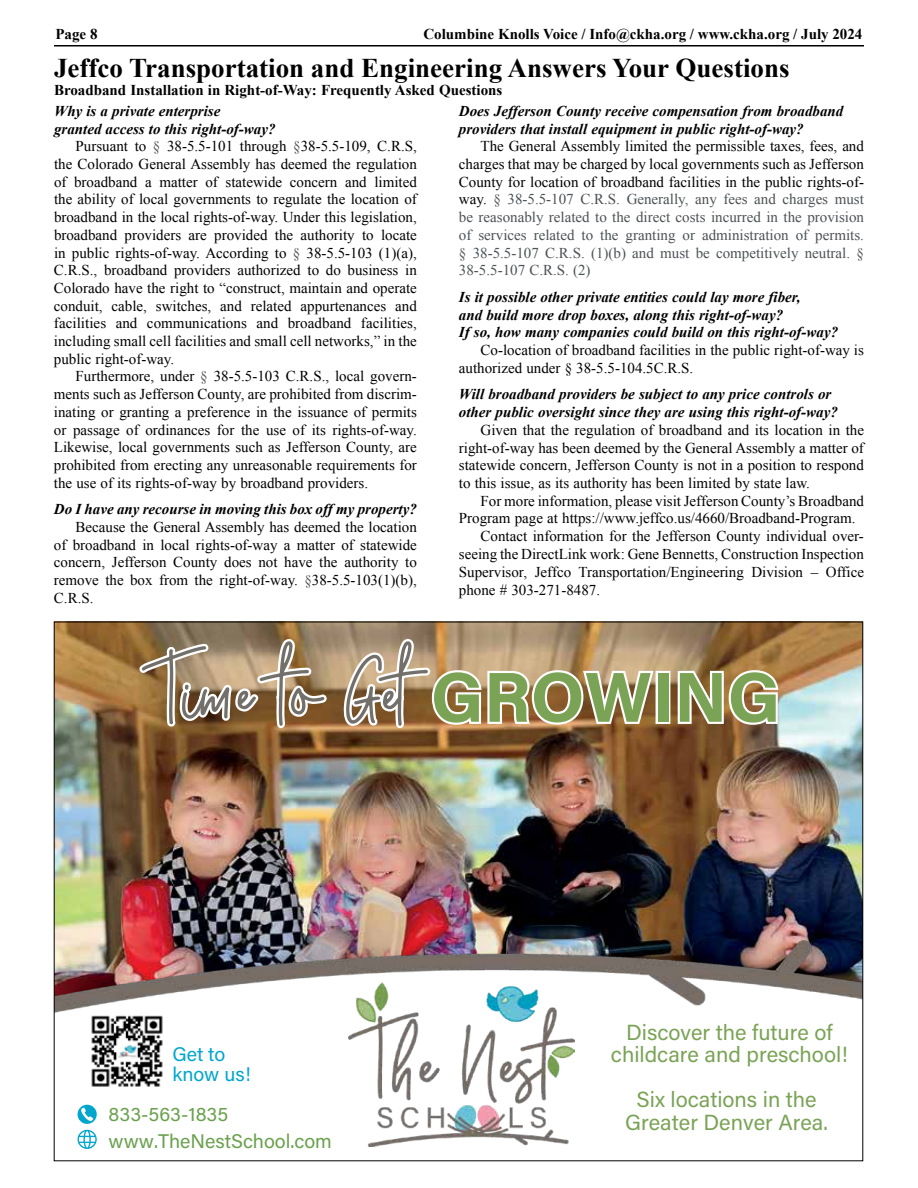
<style>
.page{position:relative;width:918px;height:1188px;background:#fff}
.page>*{position:absolute;margin:0;border:0;box-sizing:border-box;transform-origin:0 0}
.t1{font:105.6px "Stone Soul";color:#73706b}
.t2{font:700 27px "Times New Roman";color:#000}
.t3{font:21.9px/22.5px "Acumin Pro";color:#7aa355;text-align:center}
.t4{font:19.65px/27.3px "Acumin Pro";color:#69a14d}
.t5{font:19.65px/20.2px "Acumin Pro";color:#00a6ce}
.t6{font:15px/17.7px "Times New Roman";color:#000;text-align:justify}
.t7{font:italic 700 15px/17.7px "Times New Roman";color:#000}
.t8{font:15px/17.7px "Times New Roman";color:#4d5155;text-align:justify}
.t9{font:700 15px "Times New Roman";color:#000}
.s1{color:#4d5155}
.s2{color:#000}
.s3{font-family:"Acumin Pro";font-weight:700;font-size:70.65px;color:#7aa355}
</style>
<div class="page">
<hr style="left:54px;top:45px;width:810px;height:1px;background:#000">
<img style="left:56px;top:624px;width:805px;height:317px">
<img style="left:56px;top:941px;width:805px;height:72px">
<img style="left:348px;top:983px;width:226px;height:163px">
<svg style="left:78px;top:1105px;width:19px;height:19px"></svg>
<svg style="left:78px;top:1130px;width:19px;height:19px"></svg>
<img style="left:87px;top:1012px;width:79px;height:75px">
<img style="left:140px;top:624px;width:293px;height:187px">
<img style="left:429px;top:642px;width:352px;height:149px">
<p class="t9" style="left:56px;top:23px;width:44px">Page 8</p>
<p class="t9" style="left:423px;top:23px;width:441px">Columbine Knolls Voice / Info@ckha.org / www.ckha.org / July 2024</p>
<h2 class="t2" style="left:54px;top:49px;width:737px">Jeffco Transportation and Engineering Answers Your Questions</h2>
<p class="t9" style="left:54px;top:79px;width:450px">Broadband Installation in Right-of-Way: Frequently Asked Questions</p>
<p class="t7" style="left:54px;top:102px;width:168px">Why is a private enterprise</p>
<p class="t7" style="left:54px;top:119px;width:223px">granted access to this right-of-way?</p>
<p class="t6" style="left:76px;top:137px;width:343px">Pursuant to <span class="s1">§</span> 38-5.5-101 through <span class="s1">§</span>38-5.5-109, C.R.S,</p>
<p class="t6" style="left:54px;top:155px;width:364px">the Colorado General Assembly has deemed the regulation</p>
<p class="t6" style="left:54px;top:173px;width:364px">of broadband a matter of statewide concern and limited</p>
<p class="t6" style="left:54px;top:190px;width:364px">the ability of local governments to regulate the location of</p>
<p class="t6" style="left:54px;top:208px;width:364px">broadband in the local rights-of-way. Under this legislation,</p>
<p class="t6" style="left:54px;top:226px;width:364px">broadband providers are provided the authority to locate</p>
<p class="t6" style="left:54px;top:243px;width:364px">in public rights-of-way. According to <span class="s1">§</span> 38-5.5-103 (1)(a),</p>
<p class="t6" style="left:54px;top:261px;width:364px">C.R.S., broadband providers authorized to do business in</p>
<p class="t6" style="left:54px;top:279px;width:364px">Colorado have the right to “construct, maintain and operate</p>
<p class="t6" style="left:54px;top:297px;width:364px">conduit, cable, switches, and related appurtenances and</p>
<p class="t6" style="left:54px;top:314px;width:364px">facilities and communications and broadband facilities,</p>
<p class="t6" style="left:54px;top:332px;width:364px">including small cell facilities and small cell networks,” in the</p>
<p class="t6" style="left:54px;top:350px;width:122px">public right-of-way.</p>
<p class="t6" style="left:76px;top:367px;width:343px">Furthermore, under <span class="s1">§</span> 38-5.5-103 C.R.S., local govern-</p>
<p class="t6" style="left:54px;top:385px;width:364px">ments such as Jefferson County, are prohibited from discrim-</p>
<p class="t6" style="left:54px;top:403px;width:364px">inating or granting a preference in the issuance of permits</p>
<p class="t6" style="left:54px;top:420px;width:364px">or passage of ordinances for the use of its rights-of-way.</p>
<p class="t6" style="left:54px;top:438px;width:364px">Likewise, local governments such as Jefferson County, are</p>
<p class="t6" style="left:54px;top:456px;width:364px">prohibited from erecting any unreasonable requirements for</p>
<p class="t6" style="left:54px;top:474px;width:316px">the use of its rights-of-way by broadband providers.</p>
<p class="t7" style="left:54px;top:500px;width:364px">Do I have any recourse in moving this box off my property?</p>
<p class="t6" style="left:54px;top:518px;width:364px;text-indent:22px">Because the General Assembly has deemed the location of broadband in local rights-of-way a matter of statewide concern, Jefferson County does not have the authority to remove the box from the right-of-way. <span class="s1">§</span>38-5.5-103(1)(b), C.R.S.</p>
<p class="t7" style="left:459px;top:102px;width:386px">Does Jefferson County receive compensation from broadband providers that install equipment in public right-of-way?</p>
<p class="t8" style="left:459px;top:137px;width:407px;text-indent:22px"><span class="s2">The General Assembly limited the permissible taxes, fees, and charges that may be charged by local governments such as Jefferson County for location of broadband facilities in the public rights-of&shy;way.</span> § 38-5.5-107 C.R.S. Generally, any fees and charges must be reasonably related to the direct costs incurred in the provision of services related to the granting or administration of permits. § 38-5.5-107 C.R.S. (1)(b) and must be competitively neutral. § 38-5.5-107 C.R.S. (2)</p>
<p class="t7" style="left:459px;top:288px;width:381px">Is it possible other private entities could lay more fiber,<br>and build more drop boxes, along this right-of-way?<br>If so, how many companies could build on this right-of-way?</p>
<p class="t6" style="left:459px;top:341px;width:407px;text-indent:22px">Co-location of broadband facilities in the public right-of-way is authorized under § 38-5.5-104.5C.R.S.</p>
<p class="t7" style="left:459px;top:385px;width:380px">Will broadband providers be subject to any price controls or other public oversight since they are using this right-of-way?</p>
<p class="t6" style="left:459px;top:421px;width:407px;text-indent:22px">Given that the regulation of broadband and its location in the right-of-way has been deemed by the General Assembly a matter of statewide concern, Jefferson County is not in a position to respond to this issue, as its authority has been limited by state law.</p>
<p class="t6" style="left:481px;top:492px;width:385px">For more information, please visit Jefferson County’s Broadband</p>
<p class="t6" style="left:459px;top:509px;width:398px">Program page at https://www.jeffco.us/4660/Broadband-Program.</p>
<p class="t6" style="left:481px;top:527px;width:385px">Contact information for the Jefferson County individual over-</p>
<p class="t6" style="left:459px;top:545px;width:406px">seeing the DirectLink work: Gene Bennetts, Construction Inspection</p>
<p class="t6" style="left:459px;top:563px;width:407px">Supervisor, Jeffco Transportation/Engineering Division – Office</p>
<p class="t6" style="left:459px;top:581px;width:143px">phone # 303-271-8487.</p>
<h1 class="t1" style="left:141px;top:618px;width:641px">Time to Get<span class="s3">GROWING</span></h1>
<h3 class="t5" style="left:172px;top:1043px;width:80px">Get to know us!</h3>
<h3 class="t4" style="left:109px;top:1100px;width:225px">833-563-1835 www.TheNestSchool.com</h3>
<h3 class="t3" style="left:611px;top:1020px;width:238px">Discover the future of childcare and preschool!</h3>
<h3 class="t3" style="left:625px;top:1088px;width:204px">Six locations in the<br>Greater Denver Area.</h3>
</div>
